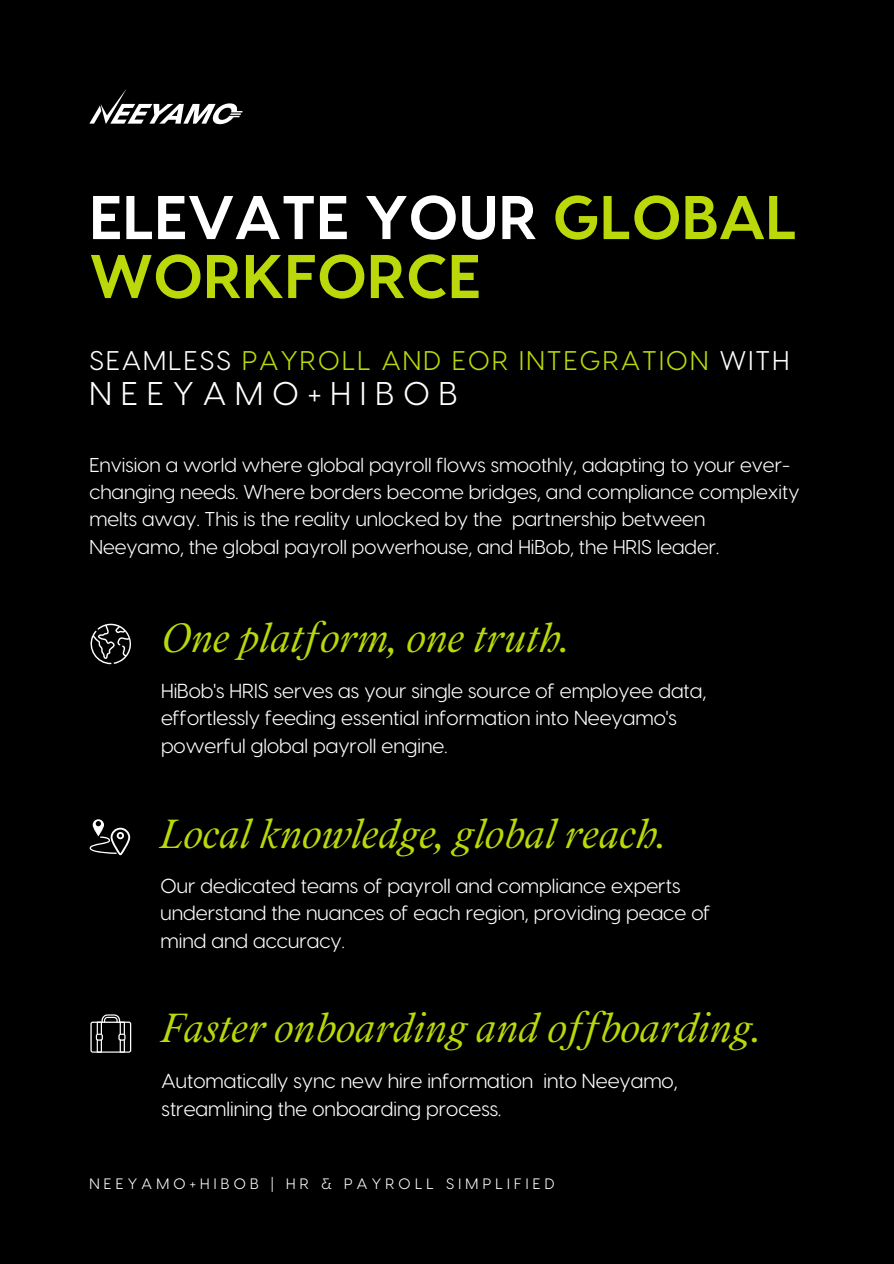
<style>
.page{position:relative;width:894px;height:1264px;background:#fff}
.page>*{position:absolute;margin:0;border:0;box-sizing:border-box;transform-origin:0 0}
.t1{font:700 61.5px/58.9px "Visby CF";color:#bad80a}
.t2{font:italic 300 45px "Addington CF";color:#bad80a}
.t3{font:32.85px "Visby CF";letter-spacing:.28em;color:#fff}
.t4{font:27px "Visby CF";letter-spacing:.08em;color:#bad80a}
.t5{font:20.25px/27.3px "Visby CF";color:#fff}
.t6{font:19.95px/27.3px "Visby CF";color:#fff}
.t7{font:15.15px "Visby CF";letter-spacing:.28em;color:#fff}
.s1{color:#fff}
</style>
<div class="page">
<div style="left:0;top:0;width:893px;height:1263px;background:#000"></div>
<svg style="left:90px;top:623px;width:41px;height:41px"></svg>
<svg style="left:90px;top:1014px;width:41px;height:38px"></svg>
<svg style="left:89px;top:819px;width:41px;height:36px"></svg>
<svg style="left:89px;top:89px;width:153px;height:35px"></svg>
<p class="t1" style="left:89px;top:184px;width:709px"><span class="s1">ELEVATE YOUR</span> GLOBAL<br>WORKFORCE</p>
<p class="t4" style="left:89px;top:343px;width:701px"><span class="s1">SEAMLESS</span> PAYROLL AND EOR INTEGRATION <span class="s1">WITH</span></p>
<p class="t3" style="left:89px;top:372px;width:369px">NEEYAMO+HIBOB</p>
<p class="t6" style="left:89px;top:449px;width:711px">Envision a world where global payroll flows smoothly, adapting to your ever&shy;changing needs. Where borders become bridges, and compliance complexity melts away. This is the reality unlocked by the partnership between Neeyamo, the global payroll powerhouse, and HiBob, the HRIS leader.</p>
<p class="t2" style="left:161px;top:616px;width:410px">One platform, one truth.</p>
<h1 class="t5" style="left:161px;top:676px;width:546px">HiBob's HRIS serves as your single source of employee data, effortlessly feeding essential information into Neeyamo's powerful global payroll engine.</h1>
<p class="t2" style="left:160px;top:811px;width:507px">Local knowledge, global reach.</p>
<p class="t5" style="left:160px;top:871px;width:551px">Our dedicated teams of payroll and compliance experts understand the nuances of each region, providing peace of mind and accuracy.</p>
<h4 class="t2" style="left:161px;top:1005px;width:601px">Faster onboarding and offboarding.</h4>
<h5 class="t5" style="left:161px;top:1066px;width:517px">Automatically sync new hire information into Neeyamo, streamlining the onboarding process.</h5>
<p class="t7" style="left:89px;top:1173px;width:466px">NEEYAMO+HIBOB | HR &amp; PAYROLL SIMPLIFIED</p>
</div>
